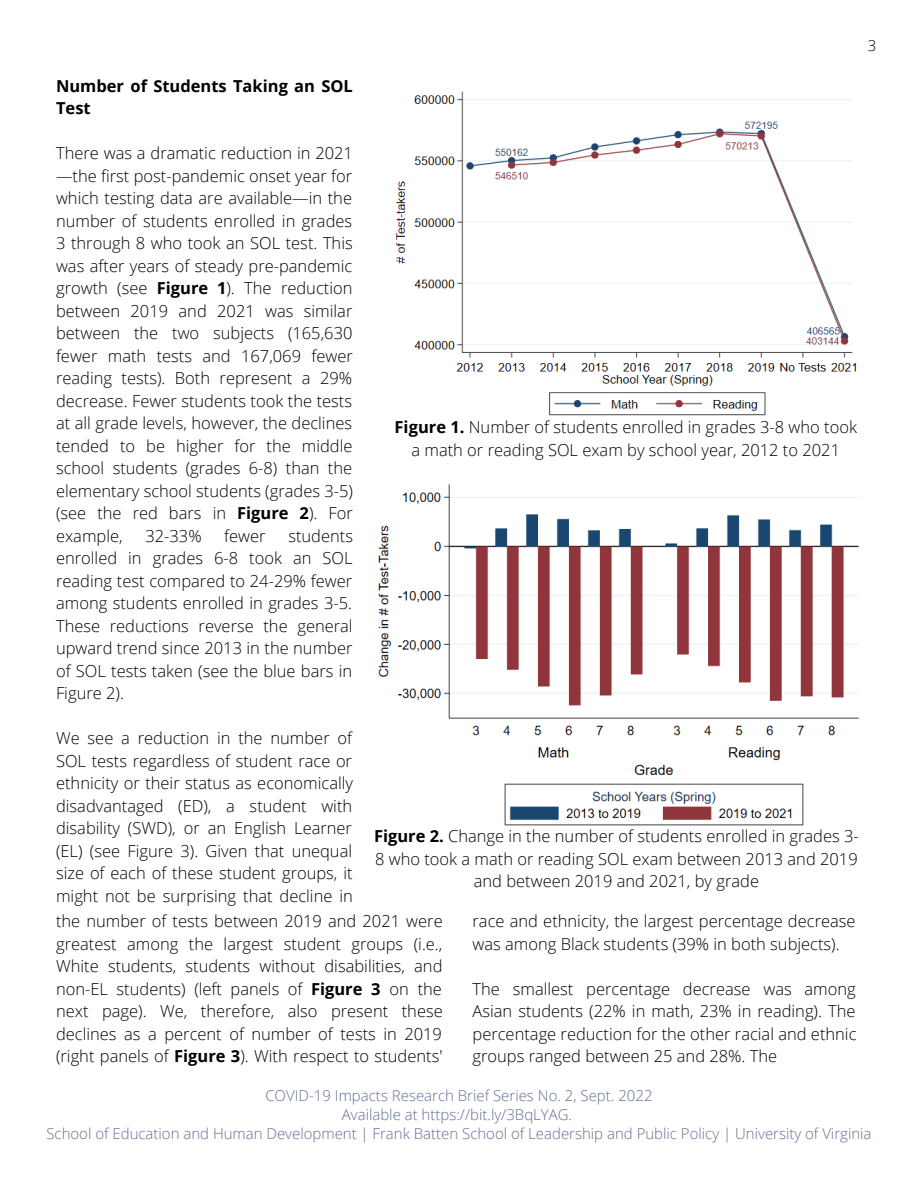
<style>
.page{position:relative;width:918px;height:1188px;background:#fff}
.page>*{position:absolute;margin:0;border:0;box-sizing:border-box;transform-origin:0 0}
.t1{font:300 16.5px/22.5px "Open Sans";color:#000;text-align:justify}
.t2{font:700 16.5px/22.5px "Open Sans";color:#000}
.t3{font:300 16.5px "Open Sans";color:#fff}
.t4{font:300 15px/19.2px "Open Sans";color:#626f96;text-align:center}
.t5{font:300 15px "Open Sans";color:#000}
.s1{font-weight:700}
</style>
<div class="page">
<img style="left:395px;top:91px;width:462px;height:325px">
<img style="left:378px;top:484px;width:481px;height:341px">
<p class="t5" style="left:868px;top:35px;width:10px">3</p>
<p class="t2" style="left:56px;top:74px;width:298px">Number of Students Taking an SOL<br>Test</p>
<p class="t1" style="left:56px;top:142px;width:298px">There was a dramatic reduction in 2021 —the first post-pandemic onset year for which testing data are available—in the number of students enrolled in grades 3 through 8 who took an SOL test. This was after years of steady pre-pandemic growth (see <span class="s1">Figure 1</span>). The reduction between 2019 and 2021 was similar between the two subjects (165,630 fewer math tests and 167,069 fewer reading tests). Both represent a 29% decrease. Fewer students took the tests at all grade levels, however, the declines tended to be higher for the middle school students (grades 6-8) than the elementary school students (grades 3-5) (see the red bars in <span class="s1">Figure 2</span>). For example,</p>
<p class="t1" style="left:395px;top:415px;width:464px;text-align:center"><span class="s1">Figure 1.</span> Number of students enrolled in grades 3-8 who took a math or reading SOL exam by school year, 2012 to 2021</p>
<p class="t1" style="left:145px;top:524px;width:58px">32-33%</p>
<p class="t1" style="left:224px;top:524px;width:43px">fewer</p>
<p class="t1" style="left:56px;top:524px;width:299px;text-indent:232px">students enrolled in grades 6-8 took an SOL reading test compared to 24-29% fewer among students enrolled in grades 3-5.<br>These reductions reverse the general upward trend since 2013 in the number of SOL tests taken (see the blue bars in Figure 2).</p>
<p class="t1" style="left:56px;top:727px;width:299px">We see a reduction in the number of SOL tests regardless of student race or ethnicity or their status as economically disadvantaged (ED), a student with disability (SWD), or an English Learner (EL) (see Figure 3). Given that unequal size of each of these student groups, it might not be surprising that decline in</p>
<p class="t3" style="left:56px;top:907px;width:5px">.</p>
<p class="t1" style="left:374px;top:824px;width:486px;text-align:center"><span class="s1">Figure 2.</span> Change in the number of students enrolled in grades 3-<br>8 who took a math or reading SOL exam between 2013 and 2019 and between 2019 and 2021, by grade</p>
<p class="t1" style="left:473px;top:910px;width:385px">race and ethnicity, the largest percentage decrease was among Black students (39% in both subjects).</p>
<p class="t1" style="left:473px;top:977px;width:386px">The smallest percentage decrease was among Asian students (22% in math, 23% in reading). The percentage reduction for the other racial and ethnic groups ranged between 25 and 28%. The</p>
<p class="t1" style="left:56px;top:910px;width:388px">the number of tests between 2019 and 2021 were greatest among the largest student groups (i.e., White students, students without disabilities, and non-EL students) (left panels of <span class="s1">Figure 3</span> on the next page). We, therefore, also present these declines as a percent of number of tests in 2019 (right panels of <span class="s1">Figure 3</span>). With respect to students'</p>
<p class="t4" style="left:46px;top:1086px;width:827px">COVID-19 Impacts Research Brief Series No. 2, Sept. 2022<br>Available at https://bit.ly/3BqLYAG.<br>School of Education and Human Development | Frank Batten School of Leadership and Public Policy | University of Virginia</p>
</div>
